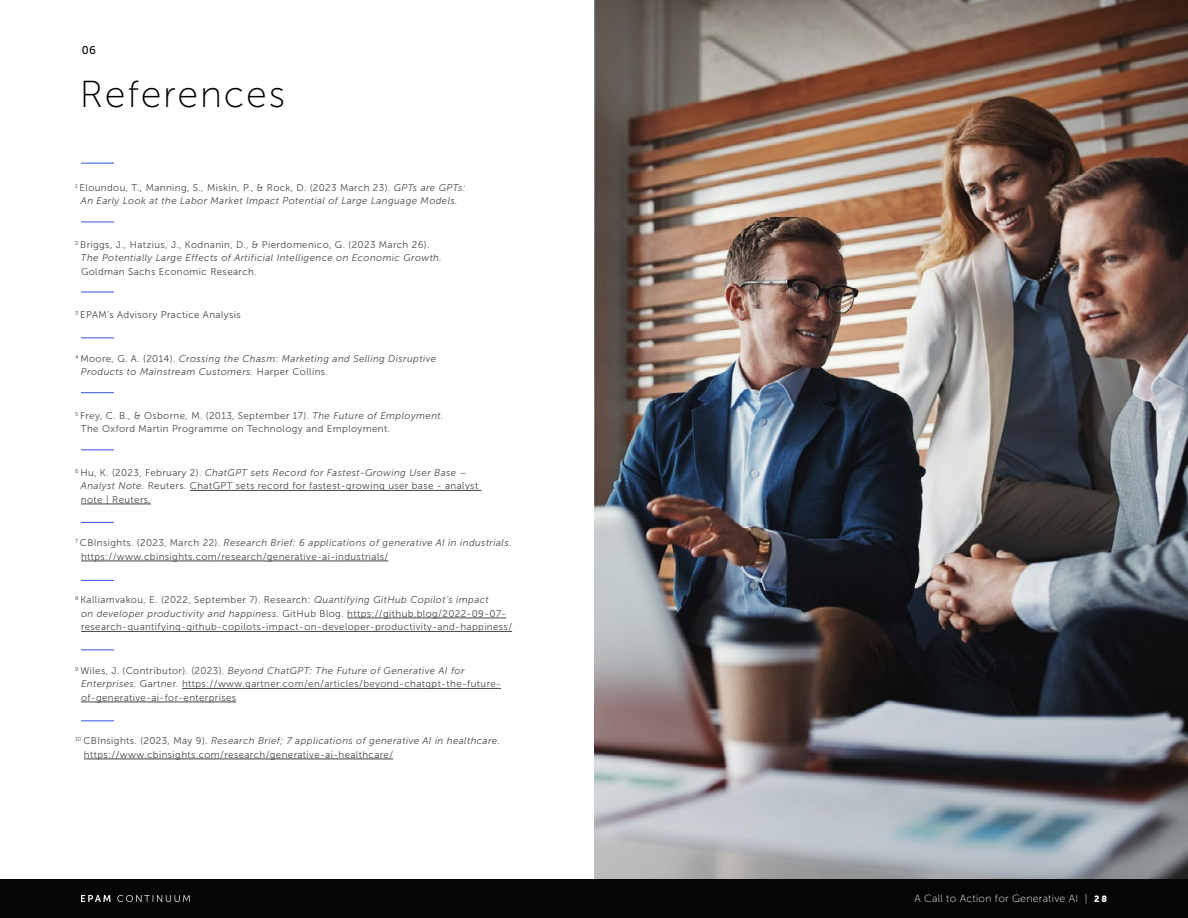
<style>
.page{position:relative;width:1188px;height:918px;background:#fff}
.page>*{position:absolute;margin:0;border:0;box-sizing:border-box;transform-origin:0 0}
.t1{font:37.5px "Museo Sans 100";letter-spacing:.05em;color:#000}
.t2{font:11.25px "Museo Sans 500";color:#060606}
.t3{font:10.5px "Museo Sans 100";letter-spacing:.025em;color:#fff}
.t4{font:9.75px/13.5px "Museo Sans 300";letter-spacing:.04em;color:#464547}
.t5{font:italic 9.75px/13.5px "Museo Sans 300";letter-spacing:.04em;color:#464547}
.s1{font-style:normal}
.s2{font-style:italic}
.s3{font-family:"Museo Sans 900";font-size:9px}
</style>
<div class="page">
<div style="left:0;top:879px;width:1188px;height:39px;background:#060505"></div>
<svg style="left:117px;top:895px;width:73px;height:7px"></svg>
<svg style="left:81px;top:895px;width:30px;height:7px"></svg>
<hr style="left:190px;top:490px;width:292px;height:1px;background:#464547">
<hr style="left:81px;top:504px;width:70px;height:1px;background:#464547">
<hr style="left:81px;top:561px;width:307px;height:1px;background:#464547">
<hr style="left:347px;top:618px;width:159px;height:1px;background:#464547">
<hr style="left:81px;top:631px;width:431px;height:1px;background:#464547">
<hr style="left:182px;top:688px;width:319px;height:1px;background:#464547">
<hr style="left:81px;top:702px;width:155px;height:1px;background:#464547">
<hr style="left:84px;top:759px;width:309px;height:1px;background:#464547">
<hr style="left:81px;top:222px;width:33px;height:1px;background:#3055da">
<hr style="left:81px;top:292px;width:33px;height:1px;background:#3055da">
<hr style="left:81px;top:392px;width:33px;height:1px;background:#3055da">
<hr style="left:81px;top:449px;width:33px;height:1px;background:#3055da">
<img style="left:594px;top:0;width:594px;height:879px">
<hr style="left:81px;top:163px;width:33px;height:1px;background:#3055da">
<hr style="left:81px;top:338px;width:33px;height:1px;background:#3055da">
<hr style="left:81px;top:522px;width:33px;height:1px;background:#3055da">
<hr style="left:81px;top:580px;width:33px;height:1px;background:#3055da">
<hr style="left:81px;top:650px;width:33px;height:1px;background:#3055da">
<hr style="left:81px;top:720px;width:33px;height:1px;background:#3055da">
<p class="t2" style="left:82px;top:44px;width:16px">06</p>
<h1 class="t1" style="left:80px;top:74px;width:207px">References</h1>
<p class="t5" style="left:75px;top:181px;width:392px;text-align:center"><sup>1</sup> <span class="s1">Eloundou, T., Manning, S., Miskin, P., &amp; Rock, D. (2023 March 23).</span> GPTs are GPTs:<br>An Early Look at the Labor Market Impact Potential of Large Language Models.</p>
<p class="t5" style="left:81px;top:238px;width:362px;text-indent:-6px"><sup>2</sup> <span class="s1">Briggs, J., Hatzius, J., Kodnanin, D., &amp; Pierdomenico, G. (2023 March 26).<br></span>The Potentially Large Effects of Artificial Intelligence on Economic Growth.</p>
<p class="t4" style="left:81px;top:265px;width:177px">Goldman Sachs Economic Research.</p>
<p class="t4" style="left:75px;top:308px;width:167px"><sup>3</sup> EPAM’s Advisory Practice Analysis</p>
<p class="t5" style="left:81px;top:352px;width:357px;text-indent:-6px"><sup>4</sup> <span class="s1">Moore, G. A. (2014).</span> Crossing the Chasm: Marketing and Selling Disruptive<br>Products to Mainstream Customers. <span class="s1">Harper Collins.</span></p>
<p class="t4" style="left:81px;top:409px;width:364px;text-indent:-6px"><sup>5</sup> Frey, C. B., &amp; Osborne, M. (2013, September 17). <span class="s2">The Future of Employment.<br></span>The Oxford Martin Programme on Technology and Employment.</p>
<p class="t4" style="left:81px;top:466px;width:399px;text-indent:-6px"><sup>6</sup> Hu, K. (2023, February 2). <span class="s2">ChatGPT sets Record for Fastest-Growing User Base –<br>Analyst Note.</span> Reuters. ChatGPT sets record for fastest-growing user base - analyst note | Reuters.</p>
<p class="t4" style="left:81px;top:536px;width:432px;text-indent:-6px"><sup>7</sup> CBInsights. (2023, March 22). <span class="s2">Research Brief: 6 applications of generative AI in industrials</span>. https://www.cbinsights.com/research/generative-ai-industrials/</p>
<p class="t4" style="left:81px;top:593px;width:433px;text-indent:-6px"><sup>8</sup> Kalliamvakou, E. (2022, September 7). Research: <span class="s2">Quantifying GitHub Copilot’s impact<br>on developer productivity and happiness.</span> GitHub Blog. https://github.blog/2022-09-07- research-quantifying-github-copilots-impact-on-developer-productivity-and-happiness/</p>
<p class="t4" style="left:81px;top:664px;width:422px;text-indent:-6px"><sup>9</sup> Wiles, J. (Contributor). (2023). <span class="s2">Beyond ChatGPT: The Future of Generative AI for<br>Enterprises.</span> Gartner. https://www.gartner.com/en/articles/beyond-chatgpt-the-future&shy;of-generative-ai-for-enterprises</p>
<p class="t4" style="left:84px;top:734px;width:418px;text-indent:-9px"><sup>10</sup> CBInsights. (2023, May 9). <span class="s2">Research Brief; 7 applications of generative AI in healthcare. </span>https://www.cbinsights.com/research/generative-ai-healthcare/</p>
<p class="t3" style="left:914px;top:893px;width:194px">A Call to Action for Generative AI | <span class="s3">2 8</span></p>
</div>
